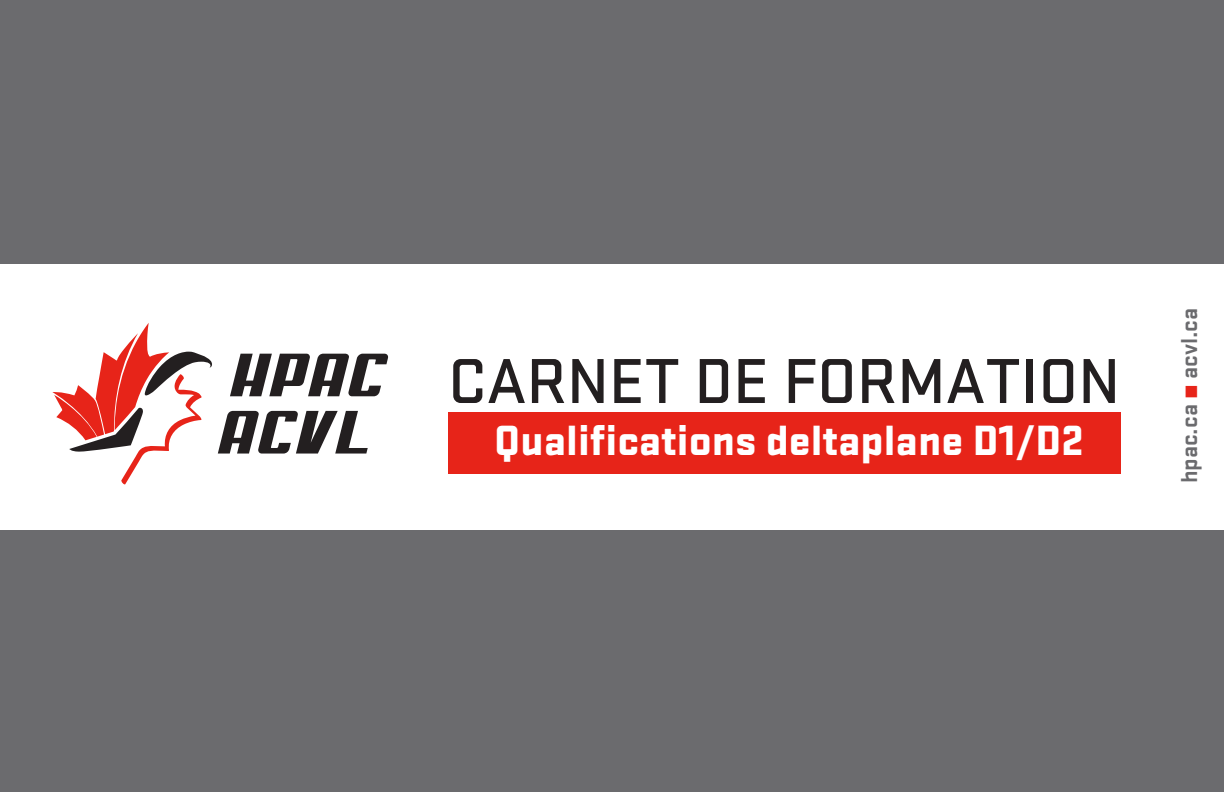
<style>
.page{position:relative;width:1224px;height:792px;background:#fff}
.page>*{position:absolute;margin:0;border:0;box-sizing:border-box;transform-origin:0 0}
.t1{font:500 66px "Stratum 2";color:#231f20}
.t2{font:900 44px "Stratum 2";color:#fff}
.t3{font:700 24px "Stratum 2";color:#6b6b6e}
.s1{color:#e72419}
</style>
<div class="page">
<div style="left:0;top:0;width:1224px;height:263px;background:#6b6b6e"></div>
<div style="left:0;top:531px;width:1224px;height:261px;background:#6b6b6e"></div>
<div style="left:448px;top:412px;width:673px;height:62px;background:#e72419"></div>
<svg style="left:52px;top:323px;width:336px;height:162px"></svg>
<p class="t1" style="left:448px;top:337px;width:673px">CARNET DE FORMATION</p>
<p class="t2" style="left:494px;top:408px;width:591px">Qualifications deltaplane D1/D2</p>
<p class="t3" style="left:1172px;top:483px;width:177px;rotate:-90deg">hpac.ca <span class="s1">¼</span> acvl.ca</p>
</div>
